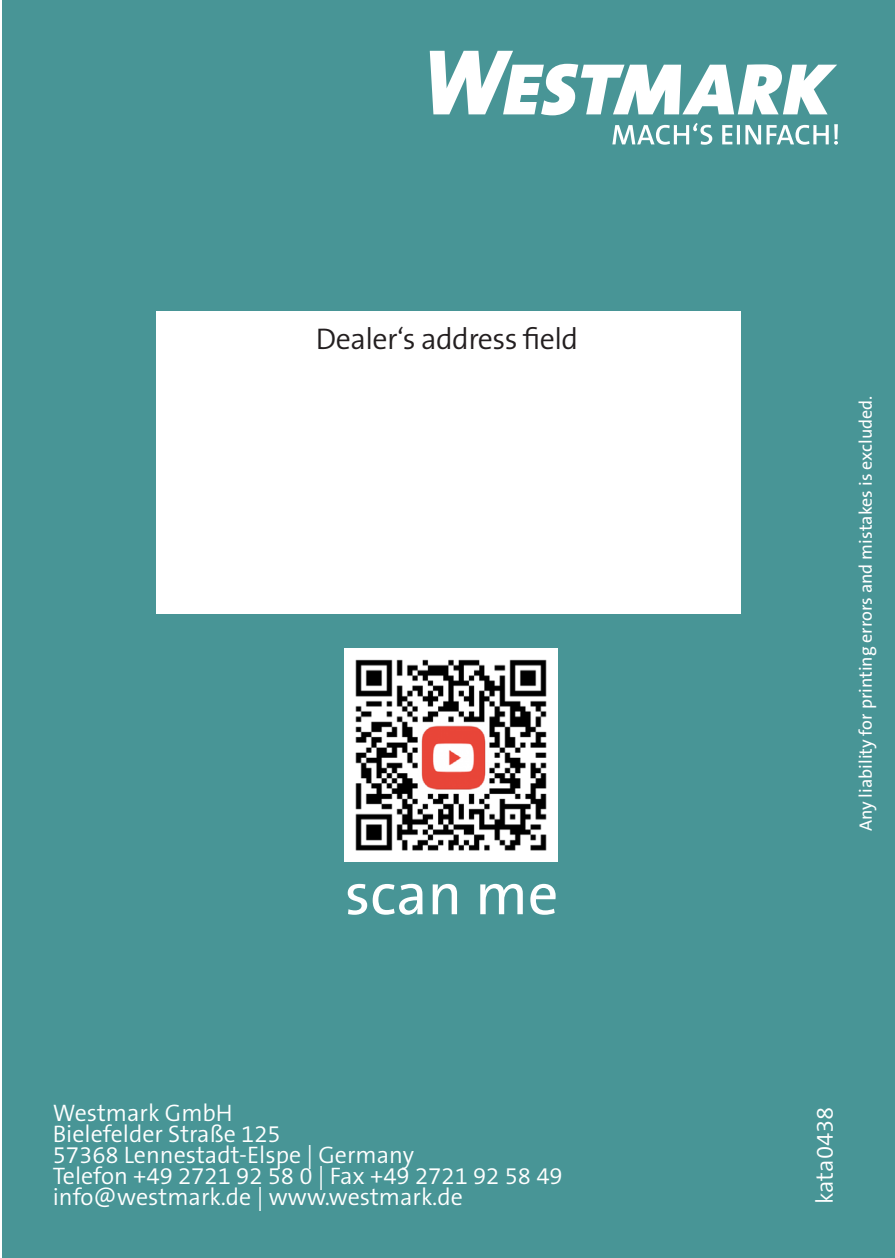
<style>
.page{position:relative;width:895px;height:1258px;background:#fff}
.page>*{position:absolute;margin:0;border:0;box-sizing:border-box;transform-origin:0 0}
.Artikelüberschrift{font:60px "The Sans B W5 Plain";color:#fff}
.t1{font:300 30px "The Sans B W4";letter-spacing:-.02em;color:#231f20}
.t2{font:300 24px "The Sans B W4";color:#fff}
.Tabelle{font:18px "The Sans B W5 Plain";color:#fff}
</style>
<div class="page">
<div style="left:2px;top:0;width:893px;height:1257px;background:#489596"></div>
<svg style="left:612px;top:123px;width:226px;height:22px"></svg>
<svg style="left:430px;top:51px;width:407px;height:64px"></svg>
<img style="left:345px;top:648px;width:212px;height:213px">
<div style="left:156px;top:311px;width:584px;height:302px;background:#fff"></div>
<p class="t1" style="left:316px;top:319px;width:264px">Dealer‘s address field</p>
<p class="Artikelüberschrift" style="left:345px;top:855px;width:215px">scan me</p>
<p class="t2" style="left:53px;top:1097px;width:182px">Westmark GmbH</p>
<p class="t2" style="left:53px;top:1118px;width:230px">Bielefelder Straße 125</p>
<p class="t2" style="left:53px;top:1139px;width:363px">57368 Lennestadt-Elspe | Germany</p>
<p class="t2" style="left:53px;top:1160px;width:512px">Telefon +49 2721 92 58 0 | Fax +49 2721 92 58 49</p>
<p class="t2" style="left:53px;top:1181px;width:412px">info@westmark.de | www.westmark.de</p>
<p class="Tabelle" style="left:854px;top:831px;width:437px;rotate:-90deg">Any liability for printing errors and mistakes is excluded.</p>
<p class="t2" style="left:809px;top:1203px;width:99px;rotate:-90deg">kata0438</p>
</div>
